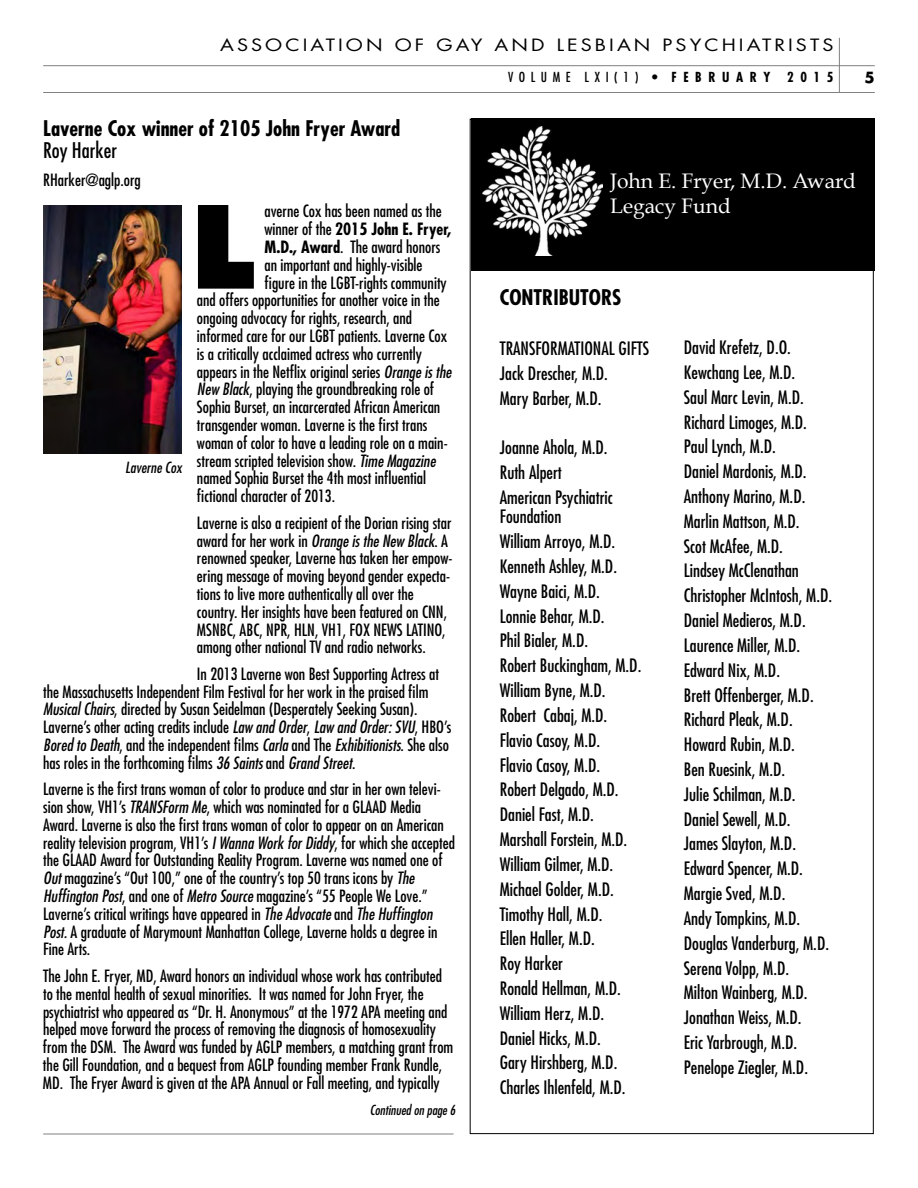
<style>
.page{position:relative;width:918px;height:1188px;background:#fff}
.page>*{position:absolute;margin:0;border:0;box-sizing:border-box;transform-origin:0 0}
.t1{font:800 110.85px "Futura";color:#000}
.t2{font:700 condensed 21px "Futura";color:#000}
.t3{font:21px/25.3px "Book Antiqua";color:#fff}
.t4{font:condensed 21px "Futura";color:#000}
.t5{font:condensed 18px/24.8px "Futura";color:#000}
.t6{font:condensed 16.5px/17.9px "Futura";color:#000}
.t7{font:16.5px "Futura";letter-spacing:.155em;color:#000;scale:1.2 1}
.t8{font:700 condensed 16.5px "Futura";color:#000}
.t9{font:italic condensed 15px "Futura";color:#000}
.t10{font:700 15px "Futura";color:#000}
.t11{font:condensed 13.5px "Futura";letter-spacing:.41em;color:#000}
.t12{font:italic condensed 13.5px "Futura";color:#000}
.s1{font-weight:700}
.s2{font-weight:400}
.s3{font-style:italic}
</style>
<div class="page">
<div style="left:471px;top:119px;width:404px;height:152px;background:#000"></div>
<img style="left:483px;top:127px;width:120px;height:128px">
<hr style="left:43px;top:92px;width:832px;height:1px;background:#808080">
<hr style="left:43px;top:65px;width:832px;height:1px;background:#808080">
<hr style="left:839px;top:38px;width:1px;height:55px;background:#808080">
<hr style="left:43px;top:1134px;width:411px;height:1px;background:#808080">
<img style="left:43px;top:205px;width:139px;height:249px">
<p class="t7" style="left:220px;top:38px;width:513px">ASSOCIATION OF GAY AND LESBIAN PSYCHIATRISTS</p>
<p class="t11" style="left:508px;top:71px;width:327px">VOLUME LXI(1) • <span class="s1">FEBRUARY 2015</span></p>
<p class="t10" style="left:864px;top:71px;width:12px">5</p>
<p class="t2" style="left:43px;top:119px;width:359px">Laverne Cox winner of 2105 John Fryer Award</p>
<p class="t4" style="left:43px;top:141px;width:75px">Roy Harker</p>
<p class="t6" style="left:43px;top:172px;width:99px">RHarker@aglp.org</p>
<h1 class="t1" style="left:191px;top:199px;width:66px">L</h1>
<p class="t6" style="left:264px;top:203px;width:179px">averne Cox has been named as the</p>
<p class="t8" style="left:264px;top:222px;width:189px"><span class="s2">winner of the</span> 2015 John E. Fryer,</p>
<p class="t6" style="left:264px;top:239px;width:177px"><span class="s1">M.D., Award</span>. The award honors</p>
<p class="t6" style="left:264px;top:257px;width:160px">an important and highly-visible</p>
<p class="t6" style="left:264px;top:275px;width:184px">figure in the LGBT-rights community</p>
<p class="t6" style="left:197px;top:292px;width:244px">and offers opportunities for another voice in the</p>
<p class="t6" style="left:197px;top:310px;width:217px">ongoing advocacy for rights, research, and</p>
<p class="t6" style="left:197px;top:328px;width:252px">informed care for our LGBT patients. Laverne Cox</p>
<p class="t6" style="left:197px;top:346px;width:226px">is a critically acclaimed actress who currently</p>
<p class="t6" style="left:197px;top:364px;width:256px">appears in the Netflix original series <span class="s3">Orange is the</span></p>
<p class="t6" style="left:197px;top:381px;width:239px"><span class="s3">New Black</span>, playing the groundbreaking role of</p>
<p class="t6" style="left:197px;top:399px;width:245px">Sophia Burset, an incarcerated African American</p>
<p class="t6" style="left:197px;top:417px;width:232px">transgender woman. Laverne is the first trans</p>
<p class="t6" style="left:197px;top:435px;width:252px">woman of color to have a leading role on a main-</p>
<p class="t6" style="left:197px;top:453px;width:240px">stream scripted television show. <span class="s3">Time Magazine</span></p>
<p class="t6" style="left:197px;top:470px;width:231px">named Sophia Burset the 4th most influential</p>
<p class="t6" style="left:197px;top:488px;width:140px">fictional character of 2013.</p>
<p class="t6" style="left:197px;top:515px;width:257px">Laverne is also a recipient of the Dorian rising star award for her work in <span class="s3">Orange is the New Black</span>. A renowned speaker, Laverne has taken her empow&shy;ering message of moving beyond gender expecta&shy;tions to live more authentically all over the country. Her insights have been featured on CNN, MSNBC, ABC, NPR, HLN, VH1, FOX NEWS LATINO, among other national TV and radio networks.</p>
<p class="t6" style="left:43px;top:666px;width:410px;text-indent:154px">In 2013 Laverne won Best Supporting Actress at the Massachusetts Independent Film Festival for her work in the praised film <span class="s3">Musical Chairs</span>, directed by Susan Seidelman (Desperately Seeking Susan).<br>Laverne’s other acting credits include <span class="s3">Law and Order</span>, <span class="s3">Law and Order: SVU</span>, HBO’s <span class="s3">Bored to Death</span>, and the independent films <span class="s3">Carla</span> and The <span class="s3">Exhibitionists</span>. She also has roles in the forthcoming films <span class="s3">36 Saints</span> and <span class="s3">Grand Street</span>.</p>
<p class="t6" style="left:43px;top:781px;width:413px">Laverne is the first trans woman of color to produce and star in her own televi&shy;sion show, VH1’s <span class="s3">TRANSForm Me</span>, which was nominated for a GLAAD Media Award. Laverne is also the first trans woman of color to appear on an American reality television program, VH1’s <span class="s3">I Wanna Work for Diddy</span>, for which she accepted the GLAAD Award for Outstanding Reality Program. Laverne was named one of <span class="s3">Out</span> magazine’s “Out 100,” one of the country’s top 50 trans icons by <span class="s3">The Huffington Post</span>, and one of <span class="s3">Metro Source</span> magazine’s “55 People We Love.” Laverne’s critical writings have appeared in <span class="s3">The Advocate</span> and <span class="s3">The Huffington Post.</span> A graduate of Marymount Manhattan College, Laverne holds a degree in Fine Arts.</p>
<p class="t6" style="left:43px;top:968px;width:412px">The John E. Fryer, MD, Award honors an individual whose work has contributed to the mental health of sexual minorities. It was named for John Fryer, the psychiatrist who appeared as “Dr. H. Anonymous” at the 1972 APA meeting and helped move forward the process of removing the diagnosis of homosexuality from the DSM. The Award was funded by AGLP members, a matching grant from the Gill Foundation, and a bequest from AGLP founding member Frank Rundle, MD. The Fryer Award is given at the APA Annual or Fall meeting, and typically</p>
<p class="t9" style="left:125px;top:460px;width:58px">Laverne Cox</p>
<p class="t12" style="left:370px;top:1104px;width:87px">Continued on page 6</p>
<p class="t3" style="left:610px;top:169px;width:247px">John E. Fryer, M.D. Award<br>Legacy Fund</p>
<p class="t2" style="left:500px;top:288px;width:123px">CONTRIBUTORS</p>
<p class="t5" style="left:500px;top:337px;width:151px">TRANSFORMATIONAL GIFTS<br>Jack Drescher, M.D.<br>Mary Barber, M.D.</p>
<p class="t5" style="left:500px;top:436px;width:114px">Joanne Ahola, M.D.<br>Ruth Alpert<br>American Psychiatric</p>
<p class="t5" style="left:500px;top:505px;width:143px">Foundation<br>William Arroyo, M.D.<br>Kenneth Ashley, M.D.<br>Wayne Baici, M.D.<br>Lonnie Behar, M.D.<br>Phil Bialer, M.D.<br>Robert Buckingham, M.D.<br>William Byne, M.D.<br>Robert Cabaj, M.D.<br>Flavio Casoy, M.D.<br>Flavio Casoy, M.D.<br>Robert Delgado, M.D.<br>Daniel Fast, M.D.<br>Marshall Forstein, M.D.<br>William Gilmer, M.D.<br>Michael Golder, M.D.<br>Timothy Hall, M.D.<br>Ellen Haller, M.D.<br>Roy Harker<br>Ronald Hellman, M.D.<br>William Herz, M.D.<br>Daniel Hicks, M.D.<br>Gary Hirshberg, M.D.<br>Charles Ihlenfeld, M.D.</p>
<p class="t5" style="left:684px;top:336px;width:150px">David Krefetz, D.O.<br>Kewchang Lee, M.D.<br>Saul Marc Levin, M.D.<br>Richard Limoges, M.D.<br>Paul Lynch, M.D.<br>Daniel Mardonis, M.D.<br>Anthony Marino, M.D.<br>Marlin Mattson, M.D.<br>Scot McAfee, M.D.<br>Lindsey McClenathan<br>Christopher McIntosh, M.D.<br>Daniel Medieros, M.D.<br>Laurence Miller, M.D.<br>Edward Nix, M.D.<br>Brett Offenberger, M.D.<br>Richard Pleak, M.D.<br>Howard Rubin, M.D.<br>Ben Ruesink, M.D.<br>Julie Schilman, M.D.<br>Daniel Sewell, M.D.<br>James Slayton, M.D.<br>Edward Spencer, M.D.<br>Margie Sved, M.D.<br>Andy Tompkins, M.D.<br>Douglas Vanderburg, M.D.<br>Serena Volpp, M.D.<br>Milton Wainberg, M.D.<br>Jonathan Weiss, M.D.<br>Eric Yarbrough, M.D.<br>Penelope Ziegler, M.D.</p>
</div>
